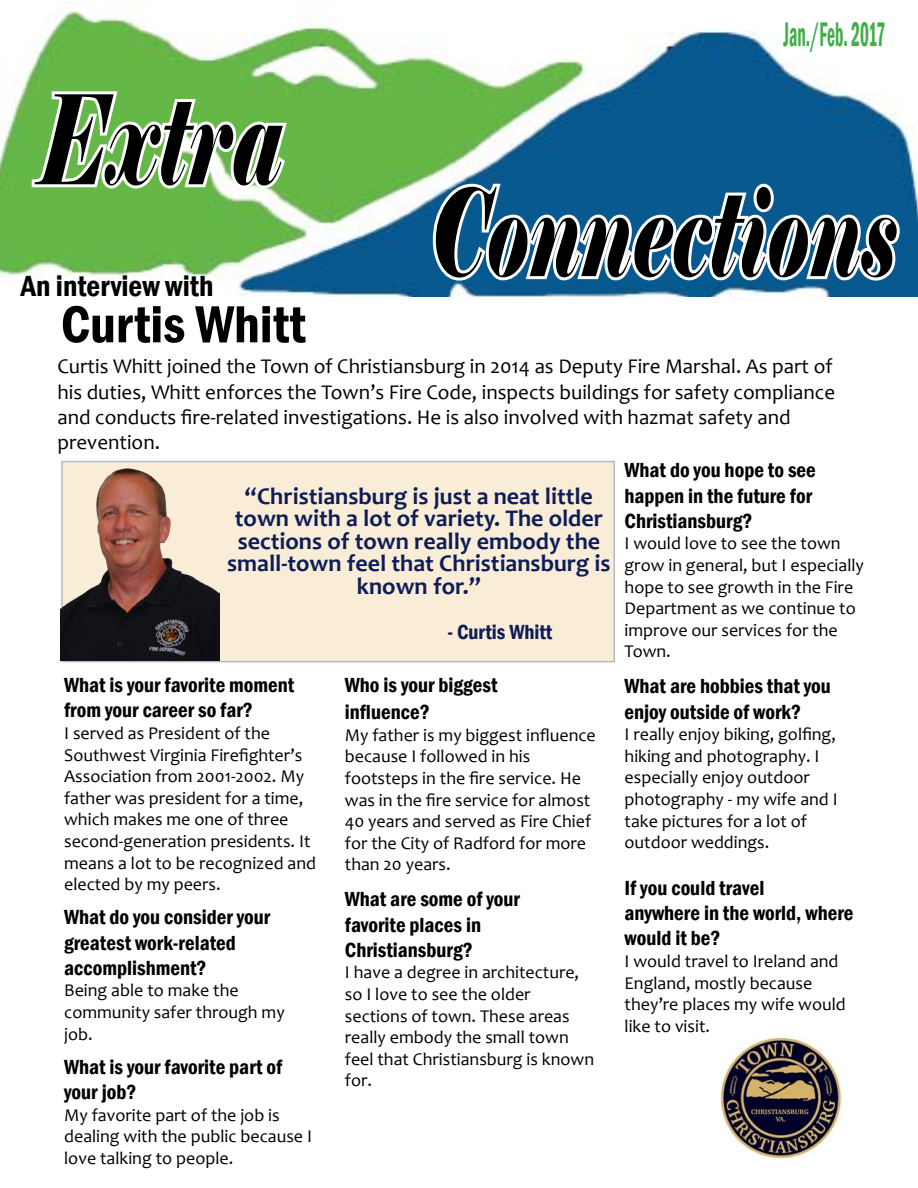
<style>
.page{position:relative;width:918px;height:1188px;background:#fff}
.page>*{position:absolute;margin:0;border:0;box-sizing:border-box;transform-origin:0 0}
.t1{font:italic 123.3px "Elephant";letter-spacing:.03em;color:#000;scale:.61 1}
.t2{font:italic 120.75px "Elephant";letter-spacing:.02em;color:#000;scale:.62 1}
.t3{font:600 condensed 54px "Franklin Gothic";color:#000}
.t4{font:600 condensed 35.1px "Franklin Gothic";color:#41ad49;scale:.5 1}
.t5{font:600 condensed 30px "Franklin Gothic";color:#000}
.t6{font:700 24px/22.5px "Candara";color:#0e1d57;text-align:center}
.t7{font:600 condensed 21px/25.2px "Franklin Gothic";color:#000}
.t8{font:21px/25.2px "Candara";color:#000}
.t9{font:600 condensed 21px "Franklin Gothic";color:#0e1d57}
.t10{font:18px/21.6px "Candara";color:#000}
</style>
<div class="page">
<img style="left:0;top:10px;width:918px;height:287px">
<div style="left:61px;top:461px;width:554px;height:201px;background:#f9edd7"></div>
<svg style="left:781px;top:18px;width:106px;height:36px"></svg>
<svg style="left:430px;top:179px;width:474px;height:118px"></svg>
<img style="left:720px;top:1037px;width:121px;height:122px">
<svg style="left:29px;top:88px;width:262px;height:107px"></svg>
<img style="left:61px;top:461px;width:159px;height:200px">
<h3 class="t4" style="left:784px;top:11px;width:205px">Jan./Feb. 2017</h3>
<h1 class="t1" style="left:39px;top:63px;width:400px">Extra</h1>
<h2 class="t2" style="left:430px;top:157px;width:752px">Connections</h2>
<h3 class="t5" style="left:21px;top:266px;width:194px">An interview with</h3>
<h3 class="t3" style="left:61px;top:288px;width:246px">Curtis Whitt</h3>
<p class="t8" style="left:57px;top:354px;width:779px">Curtis Whitt joined the Town of Christiansburg in 2014 as Deputy Fire Marshal. As part of his duties, Whitt enforces the Town’s Fire Code, inspects buildings for safety compliance and conducts fire-related investigations. He is also involved with hazmat safety and prevention.</p>
<h3 class="t6" style="left:227px;top:484px;width:385px">“Christiansburg is just a neat little town with a lot of variety. The older sections of town really embody the small-town feel that Christiansburg is known for.”</h3>
<p class="t9" style="left:447px;top:618px;width:106px">- Curtis Whitt</p>
<p class="t7" style="left:64px;top:672px;width:232px">What is your favorite moment from your career so far?</p>
<p class="t10" style="left:64px;top:722px;width:253px">I served as President of the<br>Southwest Virginia Firefighter’s<br>Association from 2001-2002. My father was president for a time, which makes me one of three second-generation presidents. It means a lot to be recognized and elected by my peers.</p>
<p class="t7" style="left:64px;top:904px;width:208px">What do you consider your greatest work-related accomplishment?</p>
<p class="t10" style="left:64px;top:979px;width:222px">Being able to make the community safer through my job.</p>
<p class="t7" style="left:64px;top:1054px;width:220px">What is your favorite part of your job?</p>
<p class="t10" style="left:64px;top:1104px;width:249px">My favorite part of the job is dealing with the public because I love talking to people.</p>
<p class="t7" style="left:345px;top:671px;width:154px;line-height:27px">Who is your biggest influence?</p>
<p class="t10" style="left:345px;top:724px;width:252px">My father is my biggest influence because I followed in his footsteps in the fire service. He was in the fire service for almost<br>40 years and served as Fire Chief for the City of Radford for more than 20 years.</p>
<p class="t7" style="left:345px;top:886px;width:177px">What are some of your favorite places in<br>Christiansburg?</p>
<p class="t10" style="left:345px;top:961px;width:251px">I have a degree in architecture, so I love to see the older sections of town. These areas really embody the small town feel that Christiansburg is known for.</p>
<p class="t7" style="left:625px;top:458px;width:193px">What do you hope to see happen in the future for<br>Christiansburg?</p>
<p class="t10" style="left:625px;top:533px;width:241px">I would love to see the town grow in general, but I especially hope to see growth in the Fire<br>Department as we continue to improve our services for the<br>Town.</p>
<p class="t7" style="left:625px;top:674px;width:208px">What are hobbies that you enjoy outside of work?</p>
<p class="t10" style="left:625px;top:723px;width:215px">I really enjoy biking, golfing, hiking and photography. I especially enjoy outdoor photography - my wife and I take pictures for a lot of outdoor weddings.</p>
<p class="t7" style="left:625px;top:875px;width:230px">If you could travel<br>anywhere in the world, where would it be?</p>
<p class="t10" style="left:625px;top:950px;width:223px">I would travel to Ireland and<br>England, mostly because they’re places my wife would like to visit.</p>
</div>
